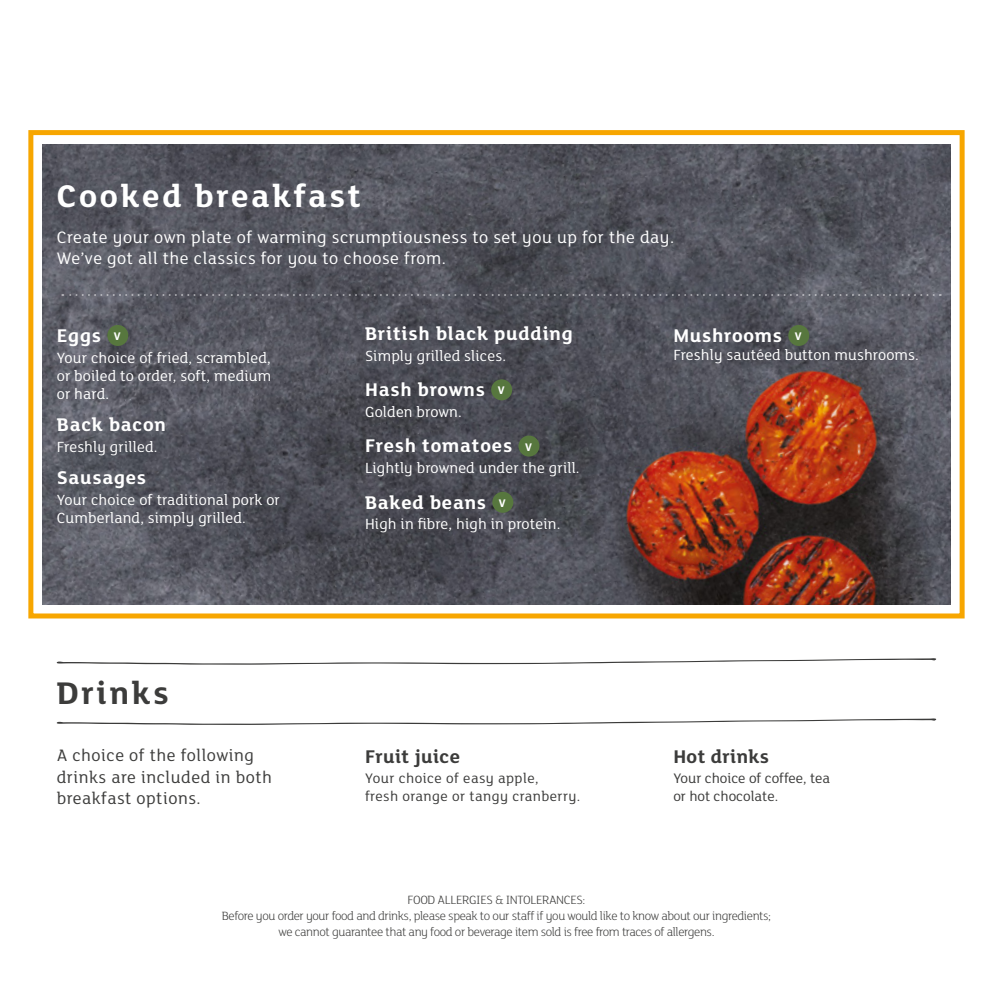
<style>
.page{position:relative;width:993px;height:993px;background:#fff}
.page>*{position:absolute;margin:0;border:0;box-sizing:border-box;transform-origin:0 0}
.t1{font:700 34px "FS Lola";letter-spacing:.08em;color:#fff}
.t2{font:700 34px "FS Lola";letter-spacing:.08em;color:#3c3c3b}
.t3{font:700 20px "FS Lola";letter-spacing:.04em;color:#fff}
.t4{font:700 20px "FS Lola";letter-spacing:.02em;color:#3c3c3b}
.t5{font:18px/21.6px "FS Lola";letter-spacing:.03em;color:#fff}
.t6{font:18px/21.6px "FS Lola";letter-spacing:.03em;color:#3c3c3b}
.t7{font:16px/18px "FS Lola";letter-spacing:.01em;color:#fff;text-align:justify}
.t8{font:15px/18px "FS Lola";letter-spacing:.03em;color:#3c3c3b}
.t9{font:15px/18px "FS Lola";color:#3c3c3b}
.t10{font:300 13px/16px "FS Lola";letter-spacing:-.03em;color:#3c3c3b;text-align:center}
.s1{font-size:12px}
</style>
<div class="page">
<img style="left:43px;top:144px;width:907px;height:460px">
<div style="left:28px;top:130px;width:936px;height:488px;border:5px solid #f7a600"></div>
<svg style="left:62px;top:294px;width:871px;height:2px;background:#6a6b74"></svg>
<svg style="left:57px;top:658px;width:879px;height:6px"></svg>
<svg style="left:57px;top:718px;width:879px;height:6px"></svg>
<div style="left:107px;top:325px;width:21px;height:21px;background:#57773e;border-radius:50%"></div>
<div style="left:491px;top:379px;width:21px;height:21px;background:#57773e;border-radius:50%"></div>
<div style="left:518px;top:435px;width:21px;height:21px;background:#57773e;border-radius:50%"></div>
<div style="left:492px;top:491px;width:21px;height:21px;background:#57773e;border-radius:50%"></div>
<div style="left:788px;top:325px;width:21px;height:21px;background:#57773e;border-radius:50%"></div>
<h1 class="t1" style="left:57px;top:172px;width:305px">Cooked breakfast</h1>
<p class="t5" style="left:57px;top:225px;width:618px">Create your own plate of warming scrumptiousness to set you up for the day.<br>We’ve got all the classics for you to choose from.</p>
<p class="t3" style="left:57px;top:321px;width:65px">Eggs <span class="s1">V</span></p>
<p class="t7" style="left:57px;top:347px;width:216px">Your choice of fried, scrambled, or boiled to order, soft, medium or hard.</p>
<p class="t3" style="left:57px;top:410px;width:111px">Back bacon</p>
<p class="t7" style="left:57px;top:437px;width:102px">Freshly grilled.</p>
<p class="t3" style="left:57px;top:464px;width:91px">Sausages</p>
<p class="t7" style="left:57px;top:490px;width:225px">Your choice of traditional pork or<br>Cumberland, simply grilled.</p>
<h1 class="t2" style="left:57px;top:669px;width:113px">Drinks</h1>
<p class="t3" style="left:365px;top:319px;width:209px">British black pudding</p>
<p class="t7" style="left:365px;top:346px;width:142px">Simply grilled slices.</p>
<p class="t3" style="left:365px;top:376px;width:141px">Hash browns <span class="s1">V</span></p>
<p class="t7" style="left:365px;top:402px;width:98px">Golden brown.</p>
<p class="t3" style="left:365px;top:432px;width:168px">Fresh tomatoes <span class="s1">V</span></p>
<p class="t7" style="left:365px;top:458px;width:216px">Lightly browned under the grill.</p>
<p class="t3" style="left:365px;top:488px;width:142px">Baked beans <span class="s1">V</span></p>
<p class="t7" style="left:365px;top:514px;width:197px">High in fibre, high in protein.</p>
<p class="t6" style="left:57px;top:743px;width:217px">A choice of the following drinks are included in both breakfast options.</p>
<p class="t4" style="left:365px;top:742px;width:96px">Fruit juice</p>
<p class="t8" style="left:365px;top:768px;width:217px">Your choice of easy apple,<br>fresh orange or tangy cranberry.</p>
<p class="t3" style="left:673px;top:321px;width:130px">Mushrooms <span class="s1">V</span></p>
<p class="t7" style="left:673px;top:345px;width:247px">Freshly sautéed button mushrooms.</p>
<p class="t4" style="left:673px;top:742px;width:97px">Hot drinks</p>
<p class="t9" style="left:673px;top:768px;width:158px">Your choice of coffee, tea or hot chocolate.</p>
<p class="t10" style="left:222px;top:891px;width:550px">FOOD ALLERGIES &amp; INTOLERANCES:<br>Before you order your food and drinks, please speak to our staff if you would like to know about our ingredients; we cannot guarantee that any food or beverage item sold is free from traces of allergens.</p>
</div>
